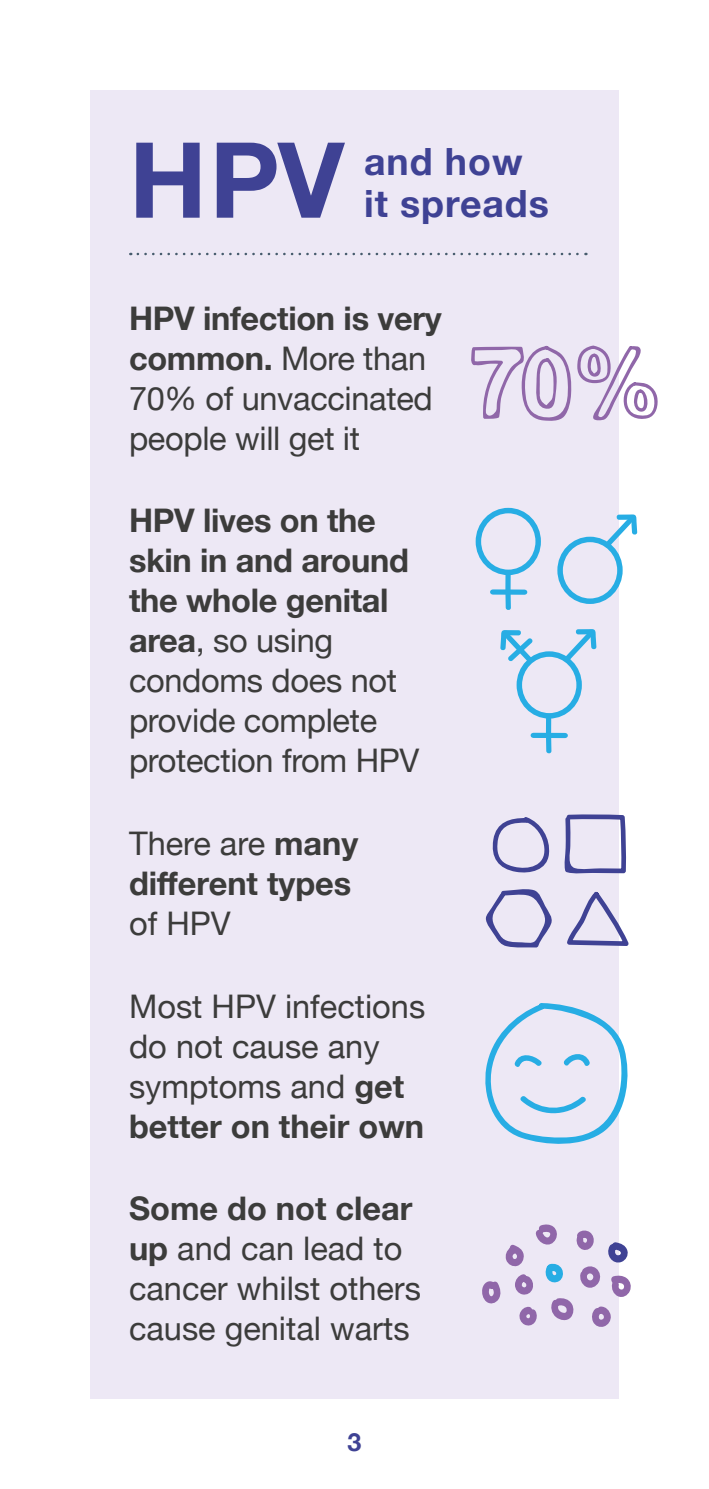
<style>
.page{position:relative;width:709px;height:1489px;background:#fff}
.page>*{position:absolute;margin:0;border:0;box-sizing:border-box;transform-origin:0 0}
.t1{font:700 105px "Helvetica Neue";color:#3f4294}
.t2{font:700 37.5px/42.5px "Helvetica Neue";letter-spacing:.025em;color:#3f4294}
.t3{font:32.5px/40px "Helvetica Neue";letter-spacing:-.01em;color:#3c3c3b}
.t4{font:700 32.5px/40px "Helvetica Neue";color:#3c3c3b}
.t5{font:700 25px "Helvetica Neue";color:#3f4294}
.s1{font-weight:700}
.s2{font-weight:400}
</style>
<div class="page">
<div style="left:90px;top:90px;width:529px;height:1308px;background:#ede8f5"></div>
<svg style="left:138px;top:253px;width:448px;height:2px"></svg>
<svg style="left:492px;top:817px;width:58px;height:56px"></svg>
<svg style="left:564px;top:814px;width:62px;height:60px"></svg>
<svg style="left:485px;top:889px;width:67px;height:59px"></svg>
<svg style="left:567px;top:891px;width:62px;height:55px"></svg>
<svg style="left:485px;top:1003px;width:143px;height:141px"></svg>
<svg style="left:482px;top:1224px;width:149px;height:103px"></svg>
<svg style="left:471px;top:345px;width:100px;height:76px"></svg>
<svg style="left:577px;top:345px;width:81px;height:76px"></svg>
<svg style="left:603px;top:514px;width:34px;height:35px"></svg>
<svg style="left:562px;top:629px;width:34px;height:34px"></svg>
<svg style="left:490px;top:589px;width:38px;height:5px"></svg>
<div style="left:505px;top:570px;width:6px;height:41px;background:#27ade4;border-radius:3px"></div>
<svg style="left:530px;top:732px;width:38px;height:6px"></svg>
<div style="left:546px;top:713px;width:5px;height:41px;background:#27ade4;border-radius:3px"></div>
<div style="left:475px;top:508px;width:66px;height:67px;border:5px solid #27ade4;border-radius:50%"></div>
<div style="left:557px;top:536px;width:65px;height:68px;border:5px solid #27ade4;border-radius:50%"></div>
<div style="left:516px;top:651px;width:66px;height:67px;border:5px solid #27ade4;border-radius:50%"></div>
<svg style="left:500px;top:630px;width:34px;height:34px"></svg>
<h1 class="t1" style="left:129px;top:98px;width:217px">HPV</h1>
<p class="t2" style="left:364px;top:141px;width:186px">and how it spreads</p>
<p class="t3" style="left:129px;top:300px;width:314px"><span class="s1">HPV infection is very common.</span> More than<br>70% of unvaccinated people will get it</p>
<p class="t3" style="left:129px;top:502px;width:292px"><span class="s1">HPV lives on the skin in and around the whole genital area</span>, so using condoms does not provide complete protection from HPV</p>
<p class="t4" style="left:129px;top:824px;width:231px"><span class="s2">There are</span> many different types</p>
<p class="t3" style="left:129px;top:905px;width:103px">of HPV</p>
<p class="t3" style="left:129px;top:987px;width:298px">Most HPV infections do not cause any symptoms and <span class="s1">get better on their own</span></p>
<p class="t3" style="left:129px;top:1190px;width:293px"><span class="s1">Some do not clear up</span> and can lead to cancer whilst others cause genital warts</p>
<p class="t5" style="left:347px;top:1422px;width:15px">3</p>
</div>
